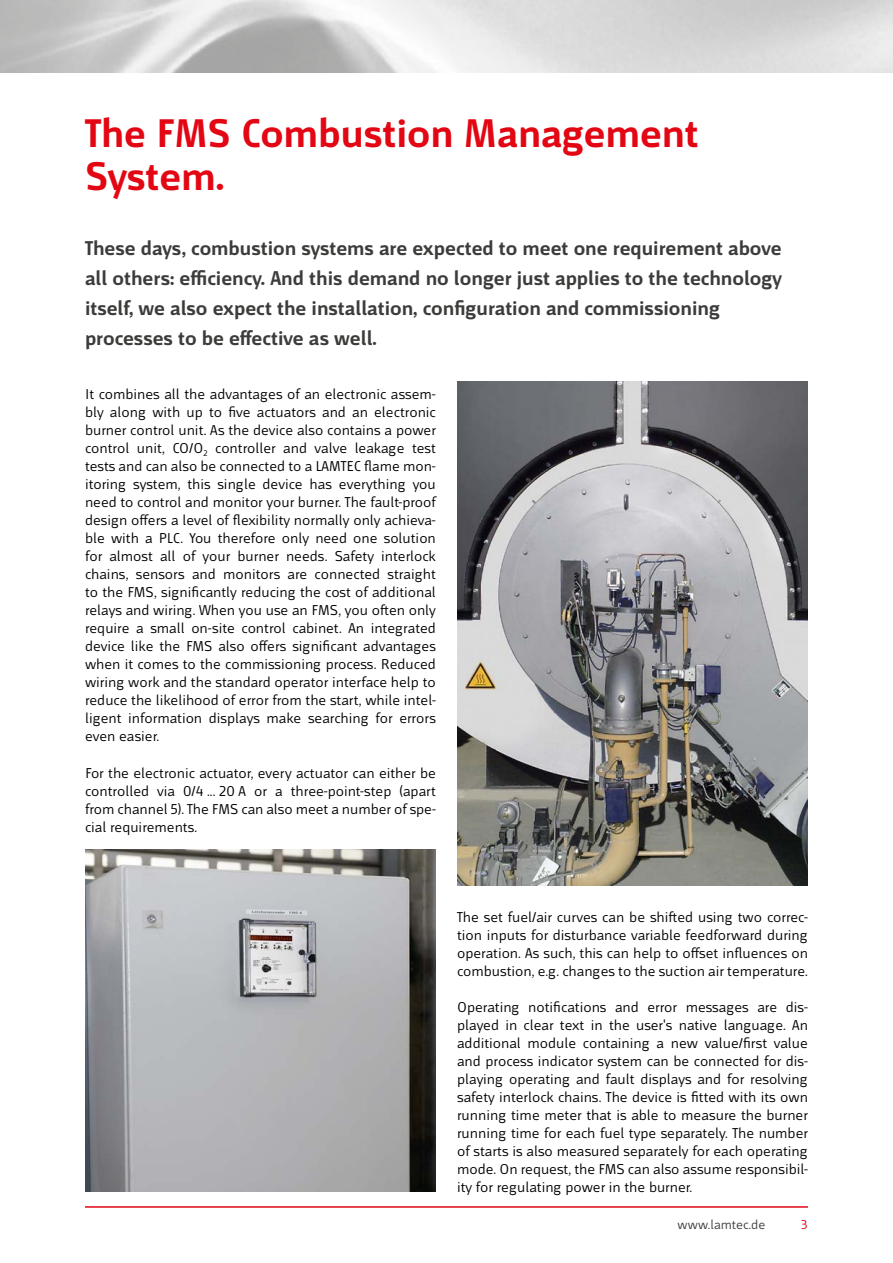
<style>
.page{position:relative;width:893px;height:1263px;background:#fff}
.page>*{position:absolute;margin:0;border:0;box-sizing:border-box;transform-origin:0 0}
.t1{font:700 42px/42.5px "Mr Jones";color:#e30613}
.t2{font:700 21px/29.7px "Mr Jones";color:#3c3c3b}
.t3{font:15px/18px "Mr Jones";color:#000;text-align:justify}
.t4{font:13.5px "Mr Jones";color:#3c3c3b}
.t5{font:13.5px "Mr Jones";color:#e30613}
</style>
<div class="page">
<hr style="left:85px;top:1206px;width:723px;height:2px;background:#e30613">
<img style="left:85px;top:849px;width:351px;height:342px">
<img style="left:457px;top:381px;width:351px;height:504px">
<h1 class="t1" style="left:85px;top:113px;width:615px">The FMS Combustion Management<br>System.</h1>
<p class="t2" style="left:85px;top:234px;width:698px">These days, combustion systems are expected to meet one requirement above all others: efficiency. And this demand no longer just applies to the technology itself, we also expect the installation, configuration and commissioning processes to be effective as well.</p>
<p class="t3" style="left:85px;top:386px;width:352px">It combines all the advantages of an electronic assem&shy;bly along with up to five actuators and an electronic burner control unit. As the device also contains a power control unit, CO/O<sub>2</sub> controller and valve leakage test tests and can also be connected to a LAMTEC flame mon&shy;itoring system, this single device has everything you need to control and monitor your burner. The fault-proof design offers a level of flexibility normally only achieva&shy;ble with a PLC. You therefore only need one solution for almost all of your burner needs. Safety interlock chains, sensors and monitors are connected straight to the FMS, significantly reducing the cost of additional relays and wiring. When you use an FMS, you often only require a small on-site control cabinet. An integrated device like the FMS also offers significant advantages when it comes to the commissioning process. Reduced wiring work and the standard operator interface help to reduce the likelihood of error from the start, while intel&shy;ligent information displays make searching for errors even easier.</p>
<p class="t3" style="left:85px;top:764px;width:352px">For the electronic actuator, every actuator can either be controlled via 0/4 ... 20 A or a three-point-step (apart from channel 5). The FMS can also meet a number of spe&shy;cial requirements.</p>
<p class="t3" style="left:457px;top:908px;width:352px">The set fuel/air curves can be shifted using two correc&shy;tion inputs for disturbance variable feedforward during operation. As such, this can help to offset influences on combustion, e.g. changes to the suction air temperature.</p>
<p class="t3" style="left:457px;top:998px;width:352px">Operating notifications and error messages are dis&shy;played in clear text in the user's native language. An additional module containing a new value/first value and process indicator system can be connected for dis&shy;playing operating and fault displays and for resolving safety interlock chains. The device is fitted with its own running time meter that is able to measure the burner running time for each fuel type separately. The number of starts is also measured separately for each operating mode. On request, the FMS can also assume responsibil&shy;ity for regulating power in the burner.</p>
<p class="t4" style="left:678px;top:1217px;width:89px">www.lamtec.de</p>
<p class="t5" style="left:801px;top:1217px;width:8px">3</p>
</div>
